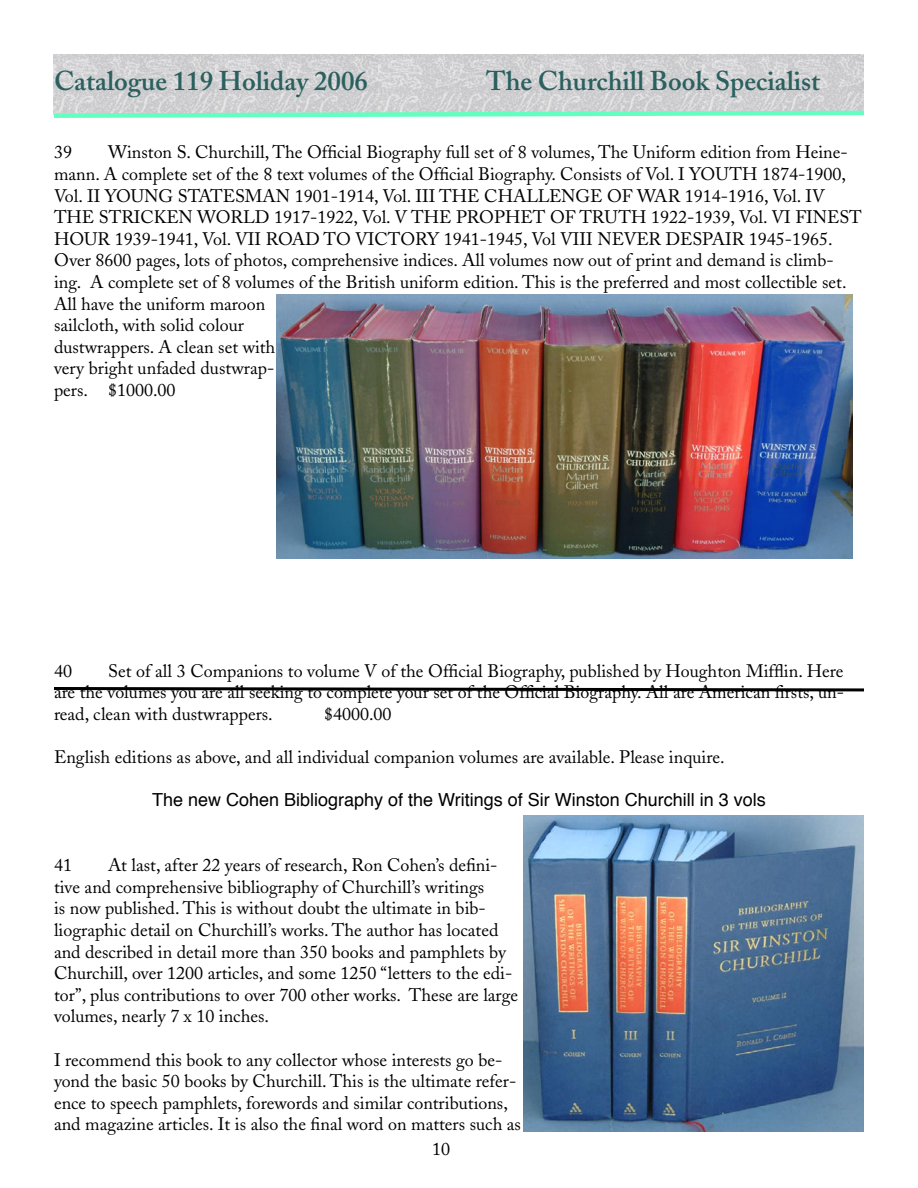
<style>
.page{position:relative;width:918px;height:1188px;background:#fff}
.page>*{position:absolute;margin:0;border:0;box-sizing:border-box;transform-origin:0 0}
.t1{font:600 27px "Adobe Caslon";color:#2b605f}
.t2{font:18px/21.6px "Adobe Caslon";color:#000}
.t3{font:18px "Helvetica";color:#000}
</style>
<div class="page">
<img style="left:54px;top:54px;width:810px;height:54px">
<svg style="left:53px;top:108px;width:811px;height:10px;background:#a5ecd0"></svg>
<img style="left:276px;top:294px;width:576px;height:265px">
<img style="left:524px;top:815px;width:340px;height:316px">
<svg style="left:54px;top:687px;width:810px;height:5px"></svg>
<h1 class="t1" style="left:54px;top:64px;width:316px">Catalogue 119 Holiday 2006</h1>
<h1 class="t1" style="left:486px;top:64px;width:336px">The Churchill Book Specialist</h1>
<p class="t2" style="left:54px;top:142px;width:809px;text-indent:54px">Winston S. Churchill, The Official Biography full set of 8 volumes, The Uniform edition from Heine&shy;mann. A complete set of the 8 text volumes of the Official Biography. Consists of Vol. I YOUTH 1874-1900, Vol. II YOUNG STATESMAN 1901-1914, Vol. III THE CHALLENGE OF WAR 1914-1916, Vol. IV THE STRICKEN WORLD 1917-1922, Vol. V THE PROPHET OF TRUTH 1922-1939, Vol. VI FINEST HOUR 1939-1941, Vol. VII ROAD TO VICTORY 1941-1945, Vol VIII NEVER DESPAIR 1945-1965.<br>Over 8600 pages, lots of photos, comprehensive indices. All volumes now out of print and demand is climb&shy;ing. A complete set of 8 volumes of the British uniform edition. This is the preferred and most collectible set.<br>All have the uniform maroon<br>sailcloth, with solid colour<br>dustwrappers. A clean set with<br>very bright unfaded dustwrap-<br>pers. $1000.00</p>
<p class="t2" style="left:54px;top:142px;width:19px">39</p>
<p class="t2" style="left:54px;top:660px;width:792px;text-align:justify;text-indent:54px">Set of all 3 Companions to volume V of the Official Biography, published by Houghton Mifflin. Here are the volumes you are all seeking to complete your set of the Official Biography. All are American firsts, un&shy;read, clean with dustwrappers.</p>
<p class="t2" style="left:54px;top:660px;width:19px">40</p>
<p class="t2" style="left:324px;top:703px;width:69px">$4000.00</p>
<p class="t2" style="left:54px;top:746px;width:672px">English editions as above, and all individual companion volumes are available. Please inquire.</p>
<p class="t3" style="left:152px;top:785px;width:615px">The new Cohen Bibliography of the Writings of Sir Winston Churchill in 3 vols</p>
<p class="t2" style="left:54px;top:854px;width:466px;text-indent:54px">At last, after 22 years of research, Ron Cohen’s defini&shy;tive and comprehensive bibliography of Churchill’s writings<br>is now published. This is without doubt the ultimate in bib&shy;liographic detail on Churchill’s works. The author has located and described in detail more than 350 books and pamphlets by Churchill, over 1200 articles, and some 1250 “letters to the edi&shy;tor”, plus contributions to over 700 other works. These are large volumes, nearly 7 x 10 inches.</p>
<p class="t2" style="left:54px;top:1049px;width:469px">I recommend this book to any collector whose interests go be&shy;yond the basic 50 books by Churchill. This is the ultimate refer&shy;ence to speech pamphlets, forewords and similar contributions, and magazine articles. It is also the final word on matters such as</p>
<p class="t2" style="left:54px;top:854px;width:19px">41</p>
<p class="t2" style="left:432px;top:1138px;width:19px">10</p>
</div>
